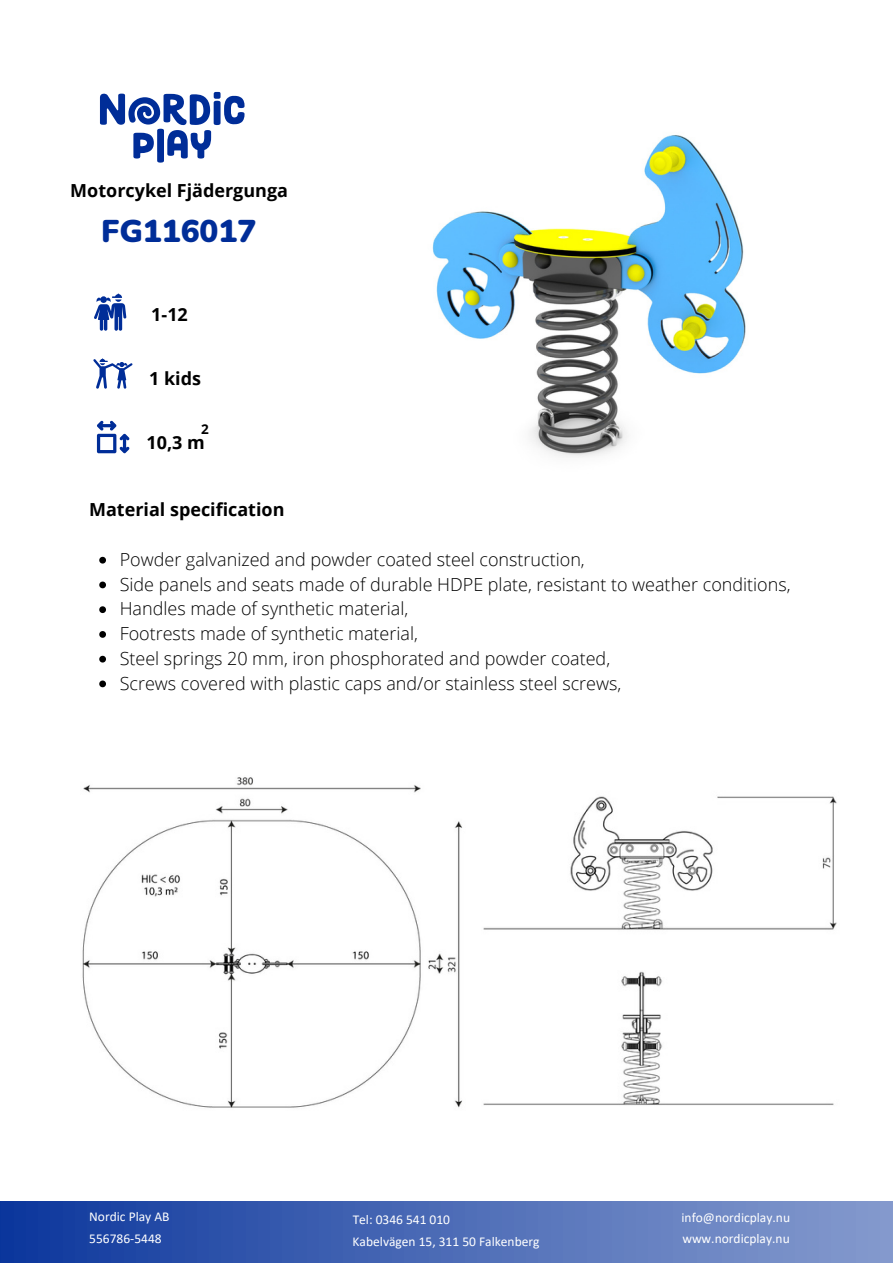
<style>
.page{position:relative;width:893px;height:1264px;background:#fff}
.page>*{position:absolute;margin:0;border:0;box-sizing:border-box;transform-origin:0 0}
.t1{font:900 31.5px "Nunito";color:#002d98}
.t2{font:300 18px "Open Sans";color:#000}
.t3{font:700 18px "Open Sans";color:#000}
.t4{font:13.5px "Calibri";color:#fff}
.t5{font:700 13.5px "Open Sans";color:#000}
</style>
<div class="page">
<svg style="left:94px;top:293px;width:32px;height:38px"></svg>
<svg style="left:93px;top:358px;width:40px;height:31px"></svg>
<svg style="left:97px;top:420px;width:32px;height:33px"></svg>
<svg style="left:100px;top:92px;width:144px;height:71px"></svg>
<div style="left:0;top:1201px;width:892px;height:61px;background:linear-gradient(to right,#0e389d,#889cce)"></div>
<img style="left:483px;top:796px;width:354px;height:310px">
<img style="left:82px;top:777px;width:381px;height:331px">
<img style="left:432px;top:135px;width:314px;height:323px">
<svg style="left:99px;top:557px;width:7px;height:6px"></svg>
<svg style="left:99px;top:581px;width:7px;height:7px"></svg>
<svg style="left:99px;top:606px;width:7px;height:7px"></svg>
<svg style="left:99px;top:631px;width:7px;height:6px"></svg>
<svg style="left:99px;top:655px;width:7px;height:7px"></svg>
<svg style="left:99px;top:680px;width:7px;height:7px"></svg>
<p class="t3" style="left:70px;top:178px;width:219px">Motorcykel Fjädergunga</p>
<p class="t1" style="left:101px;top:210px;width:157px">FG116017</p>
<p class="t3" style="left:151px;top:302px;width:38px">1-12</p>
<p class="t3" style="left:149px;top:366px;width:53px">1 kids</p>
<p class="t5" style="left:201px;top:419px;width:9px">2</p>
<p class="t3" style="left:146px;top:430px;width:60px">10,3 m</p>
<p class="t3" style="left:89px;top:497px;width:197px">Material specification</p>
<p class="t2" style="left:120px;top:546px;width:466px">Powder galvanized and powder coated steel construction,</p>
<p class="t2" style="left:120px;top:571px;width:672px">Side panels and seats made of durable HDPE plate, resistant to weather conditions,</p>
<p class="t2" style="left:120px;top:596px;width:290px">Handles made of synthetic material,</p>
<p class="t2" style="left:120px;top:621px;width:300px">Footrests made of synthetic material,</p>
<p class="t2" style="left:120px;top:645px;width:492px">Steel springs 20 mm, iron phosphorated and powder coated,</p>
<p class="t2" style="left:120px;top:670px;width:503px">Screws covered with plastic caps and/or stainless steel screws,</p>
<p class="t4" style="left:89px;top:1211px;width:82px">Nordic Play AB</p>
<p class="t4" style="left:89px;top:1232px;width:74px">556786-5448</p>
<p class="t4" style="left:352px;top:1214px;width:99px">Tel: 0346 541 010</p>
<p class="t4" style="left:681px;top:1211px;width:110px">info@nordicplay.nu</p>
<p class="t4" style="left:352px;top:1235px;width:188px">Kabelvägen 15, 311 50 Falkenberg</p>
<p class="t4" style="left:682px;top:1232px;width:109px">www.nordicplay.nu</p>
</div>
